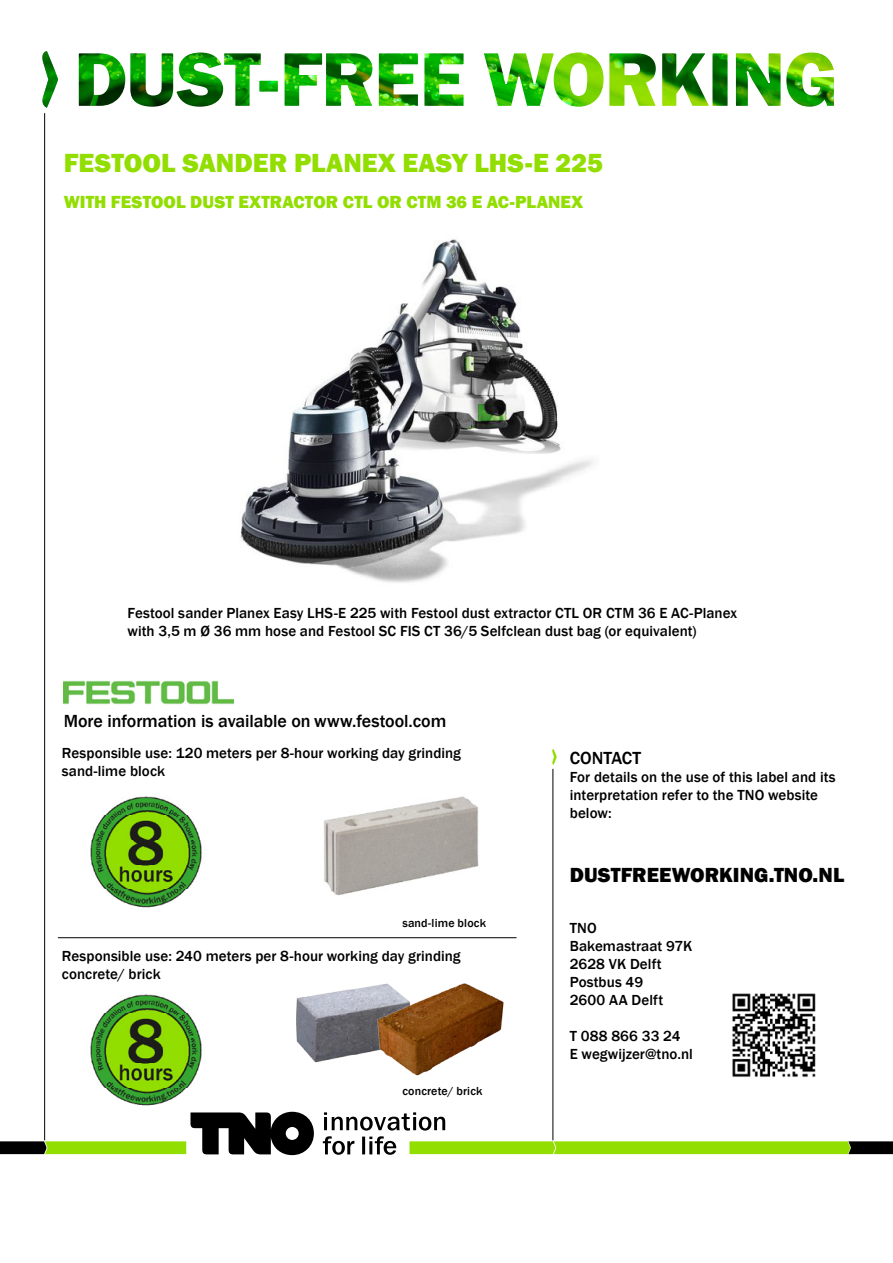
<style>
.page{position:relative;width:893px;height:1263px;background:#fff}
.page>*{position:absolute;margin:0;border:0;box-sizing:border-box;transform-origin:0 0}
.t1{font:800 27px "Franklin Gothic";color:#92de00}
.t2{font:800 21px "Franklin Gothic";color:#000}
.t3{font:500 18px "Franklin Gothic";letter-spacing:-.005em;color:#000}
.t4{font:800 18px "Franklin Gothic";color:#92de00}
.t5{font:500 15px/18px "Franklin Gothic";letter-spacing:.005em;color:#000}
.t6{font:500 12px "Franklin Gothic";letter-spacing:.015em;color:#000}
</style>
<div class="page">
<svg style="left:45px;top:702px;width:1px;height:12px"></svg>
<hr style="left:44px;top:113px;width:1px;height:1027px;background:#000">
<hr style="left:553px;top:769px;width:1px;height:371px;background:#000">
<svg style="left:552px;top:749px;width:5px;height:16px"></svg>
<img style="left:42px;top:51px;width:16px;height:57px">
<img style="left:78px;top:52px;width:756px;height:55px">
<img style="left:64px;top:680px;width:170px;height:25px">
<img style="left:732px;top:993px;width:84px;height:84px">
<img style="left:90px;top:796px;width:112px;height:112px">
<img style="left:324px;top:796px;width:155px;height:100px">
<hr style="left:58px;top:937px;width:458px;height:1px;background:#000">
<img style="left:296px;top:986px;width:75px;height:77px">
<img style="left:90px;top:994px;width:112px;height:109px">
<img style="left:371px;top:983px;width:133px;height:93px">
<img style="left:240px;top:239px;width:353px;height:344px">
<svg style="left:0;top:1103px;width:893px;height:53px"></svg>
<h1 class="t1" style="left:64px;top:145px;width:541px">FESTOOL SANDER PLANEX EASY LHS-E 225</h1>
<p class="t4" style="left:64px;top:191px;width:521px">WITH FESTOOL DUST EXTRACTOR CTL OR CTM 36 E AC-PLANEX</p>
<p class="t5" style="left:128px;top:605px;width:611px">Festool sander Planex Easy LHS-E 225 with Festool dust extractor CTL OR CTM 36 E AC-Planex with 3,5 m Ø 36 mm hose and Festool SC FIS CT 36/5 Selfclean dust bag (or equivalent)</p>
<p class="t3" style="left:64px;top:710px;width:384px">More information is available on www.festool.com</p>
<p class="t5" style="left:62px;top:744px;width:401px">Responsible use: 120 meters per 8-hour working day grinding sand-lime block</p>
<p class="t6" style="left:402px;top:915px;width:85px">sand-lime block</p>
<p class="t5" style="left:62px;top:947px;width:400px">Responsible use: 240 meters per 8-hour working day grinding concrete/ brick</p>
<p class="t6" style="left:402px;top:1083px;width:82px">concrete/ brick</p>
<p class="t3" style="left:570px;top:747px;width:73px">CONTACT</p>
<p class="t5" style="left:570px;top:768px;width:267px">For details on the use of this label and its interpretation refer to the TNO website below:</p>
<h2 class="t2" style="left:570px;top:861px;width:276px">DUSTFREEWORKING.TNO.NL</h2>
<p class="t5" style="left:570px;top:919px;width:124px">TNO<br>Bakemastraat 97K<br>2628 VK Delft<br>Postbus 49<br>2600 AA Delft</p>
<p class="t5" style="left:570px;top:1027px;width:125px">T 088 866 33 24<br>E wegwijzer@tno.nl</p>
</div>
